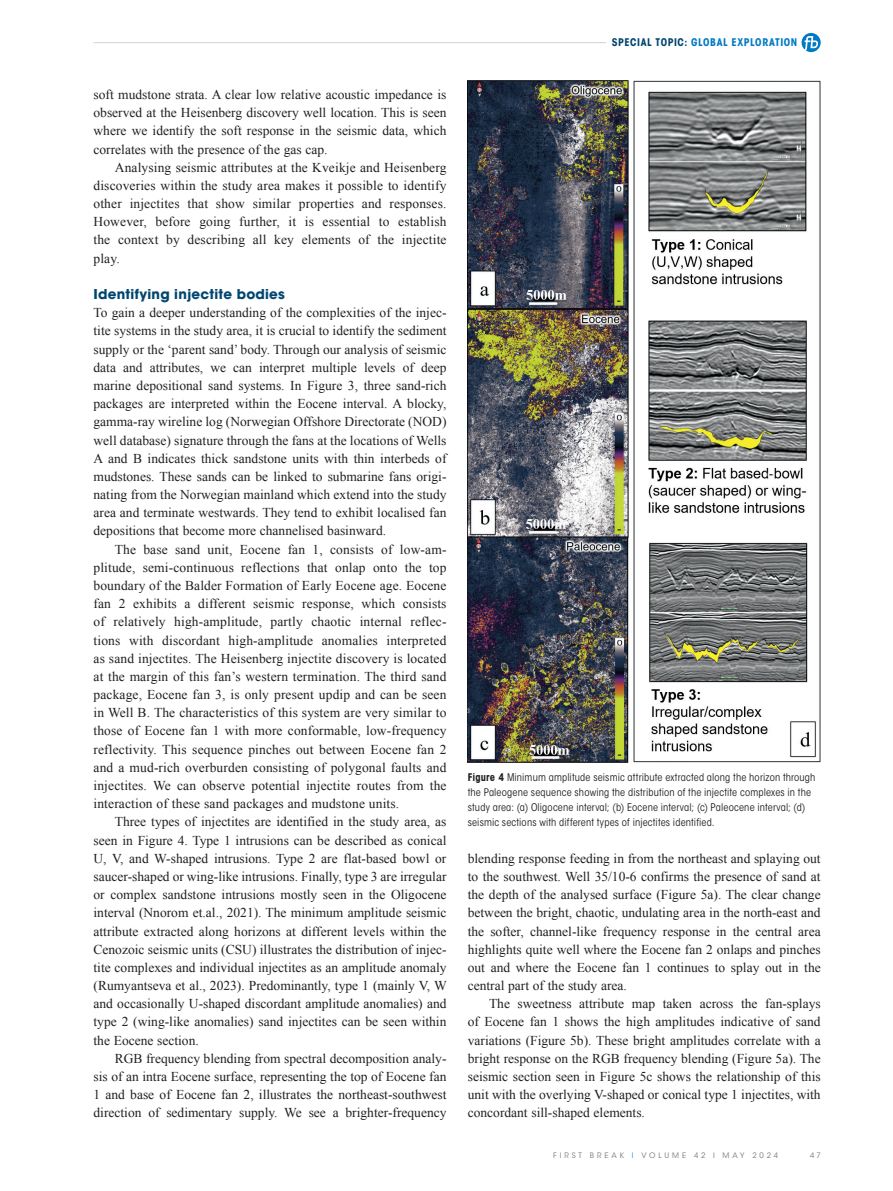
<style>
.page{position:relative;width:893px;height:1191px;background:#fff}
.page>*{position:absolute;margin:0;border:0;box-sizing:border-box;transform-origin:0 0}
._00-FB_BODY_indent{font:13.5px/18.1px "Times New Roman";color:#231f20;text-align:justify}
._00-FB_BODY{font:13.5px/18.1px "Times New Roman";color:#231f20;text-align:justify}
._02-HEADER_2{font:700 13.5px "ITC Avant Garde Std";letter-spacing:.015em;color:#004670}
._06-CAPTION_black{font:condensed 10.5px/15px "ITC Avant Garde Std";letter-spacing:.015em;color:#231f20}
.t1{font:700 condensed 10.5px "ITC Avant Garde Std";letter-spacing:.055em;color:#007ac2}
.t2{font:7.5px "ITC Avant Garde Std";letter-spacing:.385em;color:#787a7d}
.s1{color:#004670}
.s2{font-weight:700}
.s3{color:#1c8acb}
</style>
<div class="page">
<hr style="left:94px;top:42px;width:512px;height:1px;background:#d1d2d4">
<svg style="left:801px;top:33px;width:20px;height:19px"></svg>
<img style="left:468px;top:81px;width:353px;height:681px">
<p class="_00-FB_BODY_indent" style="left:94px;top:85px;width:354px">soft mudstone strata. A clear low relative acoustic impedance is observed at the Heisenberg discovery well location. This is seen where we identify the soft response in the seismic data, which correlates with the presence of the gas cap.</p>
<p class="_00-FB_BODY_indent" style="left:94px;top:158px;width:354px;text-indent:21px">Analysing seismic attributes at the Kveikje and Heisenberg discoveries within the study area makes it possible to identify other injectites that show similar properties and responses.<br>However, before going further, it is essential to establish the context by describing all key elements of the injectite play.</p>
<p class="_02-HEADER_2" style="left:94px;top:285px;width:193px">Identifying injectite bodies</p>
<p class="_00-FB_BODY" style="left:94px;top:303px;width:354px">To gain a deeper understanding of the complexities of the injec&shy;tite systems in the study area, it is crucial to identify the sediment supply or the ‘parent sand’ body. Through our analysis of seismic data and attributes, we can interpret multiple levels of deep marine depositional sand systems. In Figure 3, three sand-rich packages are interpreted within the Eocene interval. A blocky, gamma-ray wireline log (Norwegian Offshore Directorate (NOD) well database) signature through the fans at the locations of Wells A and B indicates thick sandstone units with thin interbeds of mudstones. These sands can be linked to submarine fans origi&shy;nating from the Norwegian mainland which extend into the study area and terminate westwards. They tend to exhibit localised fan depositions that become more channelised basinward.</p>
<p class="_00-FB_BODY_indent" style="left:94px;top:540px;width:355px;text-indent:21px">The base sand unit, Eocene fan 1, consists of low-am&shy;plitude, semi-continuous reflections that onlap onto the top boundary of the Balder Formation of Early Eocene age. Eocene fan 2 exhibits a different seismic response, which consists of relatively high-amplitude, partly chaotic internal reflec&shy;tions with discordant high-amplitude anomalies interpreted as sand injectites. The Heisenberg injectite discovery is located at the margin of this fan’s western termination. The third sand package, Eocene fan 3, is only present updip and can be seen in Well B. The characteristics of this system are very similar to those of Eocene fan 1 with more conformable, low-frequency reflectivity. This sequence pinches out between Eocene fan 2 and a mud-rich overburden consisting of polygonal faults and injectites. We can observe potential injectite routes from the interaction of these sand packages and mudstone units.</p>
<p class="_00-FB_BODY_indent" style="left:94px;top:812px;width:355px;text-indent:21px">Three types of injectites are identified in the study area, as seen in Figure 4. Type 1 intrusions can be described as conical U, V, and W-shaped intrusions. Type 2 are flat-based bowl or saucer-shaped or wing-like intrusions. Finally, type 3 are irregular or complex sandstone intrusions mostly seen in the Oligocene interval (Nnorom et.al., 2021). The minimum amplitude seismic attribute extracted along horizons at different levels within the Cenozoic seismic units (CSU) illustrates the distribution of injec&shy;tite complexes and individual injectites as an amplitude anomaly (Rumyantseva et al., 2023). Predominantly, type 1 (mainly V, W and occasionally U-shaped discordant amplitude anomalies) and type 2 (wing-like anomalies) sand injectites can be seen within the Eocene section.</p>
<p class="_00-FB_BODY_indent" style="left:94px;top:1049px;width:354px;text-indent:21px">RGB frequency blending from spectral decomposition analy&shy;sis of an intra Eocene surface, representing the top of Eocene fan 1 and base of Eocene fan 2, illustrates the northeast-southwest direction of sedimentary supply. We see a brighter-frequency</p>
<p class="t1" style="left:612px;top:36px;width:187px"><span class="s1">SPECIAL TOPIC:</span> GLOBAL EXPLORATION</p>
<p class="_06-CAPTION_black" style="left:468px;top:770px;width:349px"><span class="s2">Figure 4</span> Minimum amplitude seismic attribute extracted along the horizon through the Paleogene sequence showing the distribution of the injectite complexes in the study area: (a) Oligocene interval; (b) Eocene interval; (c) Paleocene interval; (d) seismic sections with different types of injectites identified.</p>
<p class="_00-FB_BODY_indent" style="left:468px;top:849px;width:354px">blending response feeding in from the northeast and splaying out to the southwest. Well 35/10-6 confirms the presence of sand at the depth of the analysed surface (Figure 5a). The clear change between the bright, chaotic, undulating area in the north-east and the softer, channel-like frequency response in the central area highlights quite well where the Eocene fan 2 onlaps and pinches out and where the Eocene fan 1 continues to splay out in the central part of the study area.</p>
<p class="_00-FB_BODY_indent" style="left:468px;top:994px;width:354px;text-indent:21px">The sweetness attribute map taken across the fan-splays of Eocene fan 1 shows the high amplitudes indicative of sand variations (Figure 5b). These bright amplitudes correlate with a bright response on the RGB frequency blending (Figure 5a). The seismic section seen in Figure 5c shows the relationship of this unit with the overlying V-shaped or conical type 1 injectites, with concordant sill-shaped elements.</p>
<p class="t2" style="left:553px;top:1151px;width:226px">FIRST BREAK <span class="s3">I</span> VOLUME 42 I MAY 2024</p>
<p class="t2" style="left:810px;top:1151px;width:12px">4 7</p>
</div>
